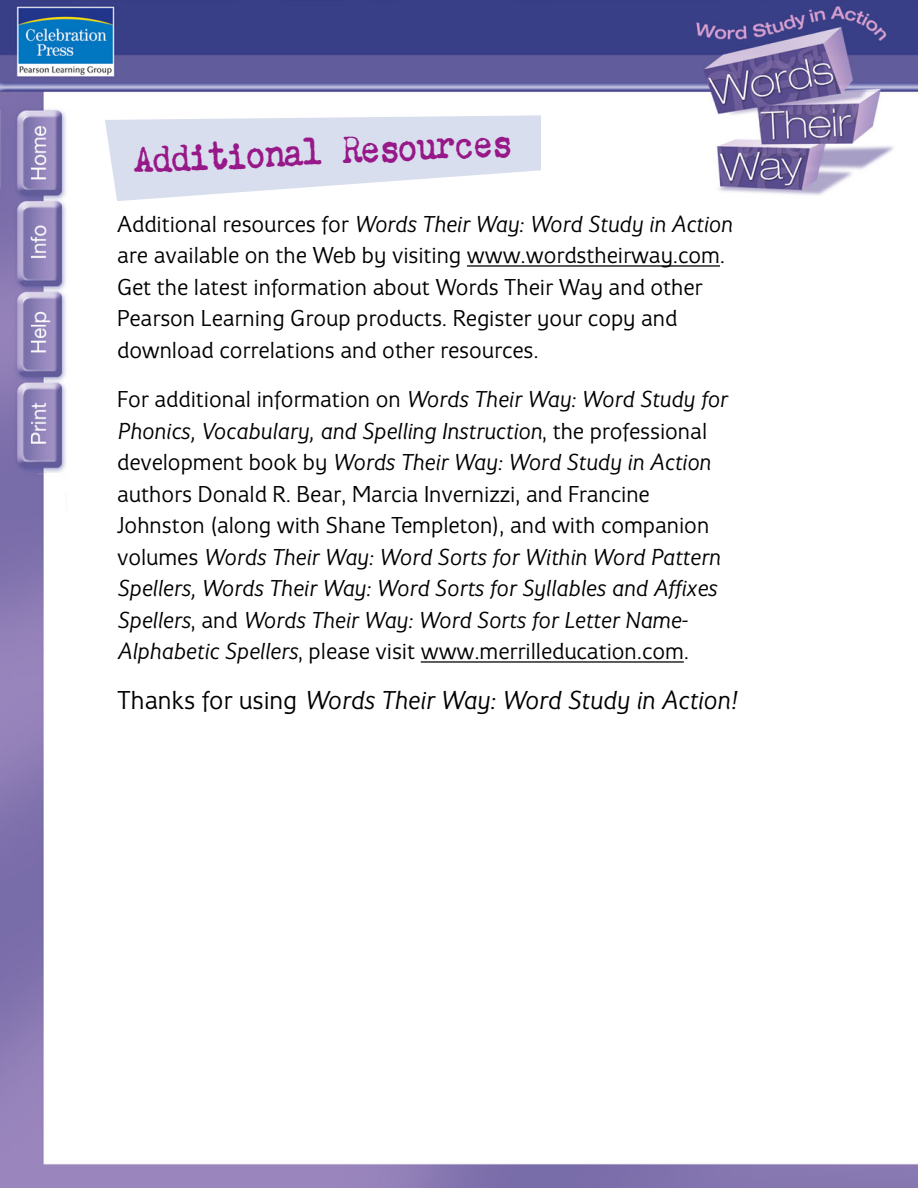
<style>
.page{position:relative;width:918px;height:1188px;background:#fff}
.page>*{position:absolute;margin:0;border:0;box-sizing:border-box;transform-origin:0 0}
.t1{font:500 34.5px "Chandler 42";color:#971888;scale:.9 1}
.t2{font:italic 27px "Eurocrat";color:#000}
.t3{font:italic 24px/31.5px "Eurocrat";color:#000}
.t4{font:24px/31.5px "Eurocrat";color:#000}
.s1{font-style:italic}
.s2{font-style:normal}
</style>
<div class="page">
<img style="left:0;top:0;width:918px;height:1188px">
<svg style="left:105px;top:114px;width:575px;height:87px;fill:#d8deed"></svg>
<hr style="left:467px;top:265px;width:253px;height:2px;background:#000">
<hr style="left:421px;top:661px;width:263px;height:2px;background:#000">
<div style="left:542px;top:102px;width:156px;height:93px;background:#fff"></div>
<h1 class="t1" style="left:134px;top:145px;width:421px;rotate:-2deg">Additional Resources</h1>
<p class="t4" style="left:117px;top:210px;width:617px">Additional resources for <span class="s1">Words Their Way: Word Study in Action </span>are available on the Web by visiting www.wordstheirway.com.<br>Get the latest information about Words Their Way and other Pearson Learning Group products. Register your copy and download correlations and other resources.</p>
<p class="t3" style="left:117px;top:385px;width:612px"><span class="s2">For additional information on</span> Words Their Way: Word Study for Phonics, Vocabulary, and Spelling Instruction<span class="s2">, the professional development book by</span> Words Their Way: Word Study in Action <span class="s2">authors Donald R. Bear, Marcia Invernizzi, and Francine Johnston (along with Shane Templeton), and with companion volumes</span> Words Their Way: Word Sorts for Within Word Pattern Spellers, Words Their Way: Word Sorts for Syllables and Affixes Spellers<span class="s2">, and</span> Words Their Way: Word Sorts for Letter Name-Alphabetic Spellers<span class="s2">, please visit www.merrilleducation.com.</span></p>
<p class="t2" style="left:117px;top:690px;width:622px"><span class="s2">Thanks for using</span> Words Their Way: Word Study in Action!</p>
</div>
